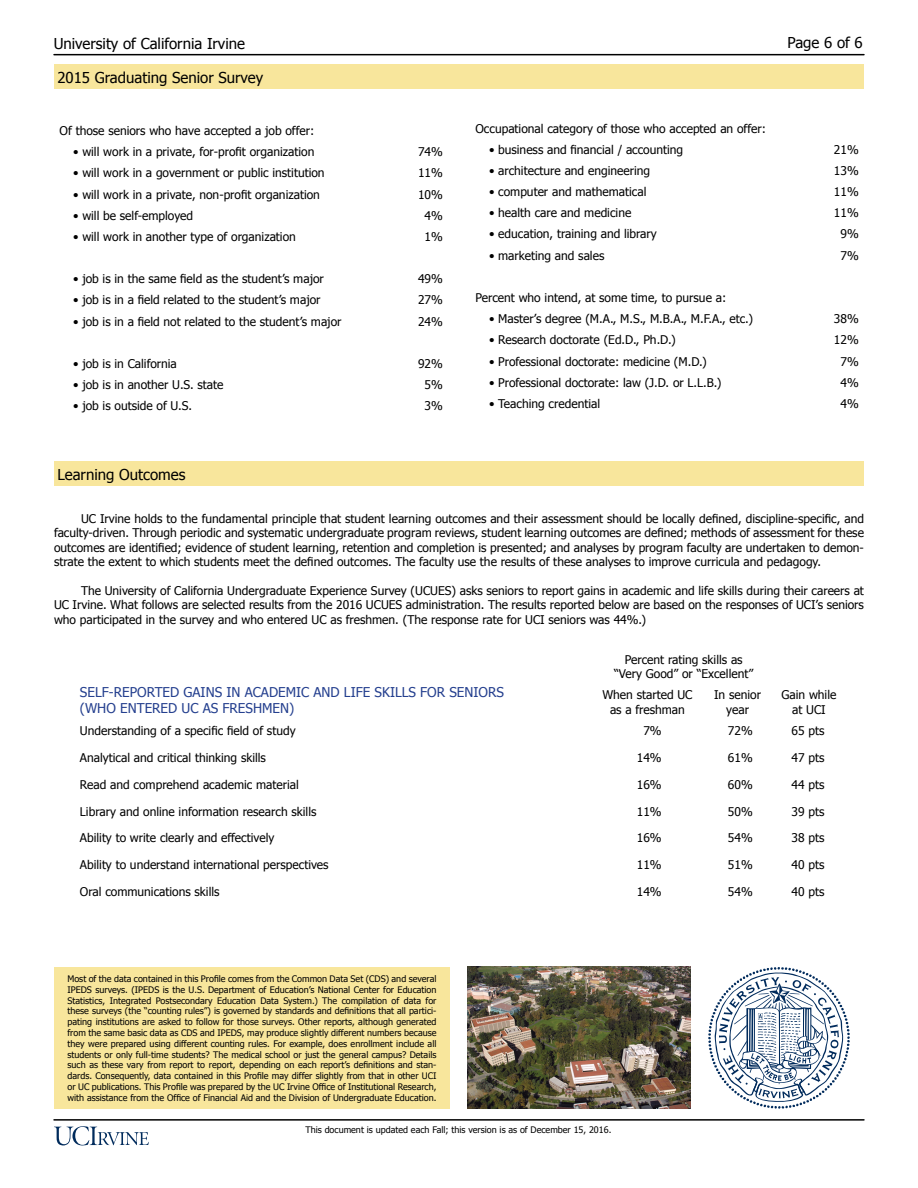
<style>
.page{position:relative;width:918px;height:1188px;background:#fff}
.page>*{position:absolute;margin:0;border:0;box-sizing:border-box;transform-origin:0 0}
.t1{font:15px "Tahoma";color:#000}
.t2{font:13.5px/16.2px "Tahoma";color:#25408f}
.t3{font:12px/14.4px "Tahoma";color:#000;text-align:center}
.t4{font:9px/10.8px "Tahoma";color:#000;text-align:justify}
</style>
<div class="page">
<hr style="left:54px;top:54px;width:810px;height:1px;background:#000">
<hr style="left:54px;top:1119px;width:810px;height:2px;background:#000">
<div style="left:54px;top:65px;width:810px;height:24px;background:#f8e69c"></div>
<div style="left:54px;top:462px;width:810px;height:24px;background:#f8e69c"></div>
<div style="left:54px;top:967px;width:396px;height:142px;background:#f8e69c"></div>
<img style="left:468px;top:967px;width:223px;height:142px">
<svg style="left:708px;top:967px;width:142px;height:142px"></svg>
<svg style="left:54px;top:1126px;width:95px;height:19px"></svg>
<p class="t1" style="left:54px;top:33px;width:193px">University of California Irvine</p>
<p class="t1" style="left:787px;top:32px;width:77px">Page 6 of 6</p>
<p class="t1" style="left:57px;top:67px;width:207px">2015 Graduating Senior Survey</p>
<p class="t3" style="left:60px;top:123px;width:256px">Of those seniors who have accepted a job offer:</p>
<p class="t3" style="left:73px;top:144px;width:243px">• will work in a private, for-profit organization</p>
<p class="t3" style="left:418px;top:144px;width:26px">74%</p>
<p class="t3" style="left:73px;top:165px;width:253px">• will work in a government or public institution</p>
<p class="t3" style="left:418px;top:165px;width:26px">11%</p>
<p class="t3" style="left:73px;top:186px;width:248px">• will work in a private, non-profit organization</p>
<p class="t3" style="left:418px;top:186px;width:26px">10%</p>
<p class="t3" style="left:73px;top:208px;width:122px">• will be self-employed</p>
<p class="t3" style="left:425px;top:208px;width:20px">4%</p>
<p class="t3" style="left:73px;top:229px;width:224px">• will work in another type of organization</p>
<p class="t3" style="left:425px;top:229px;width:20px">1%</p>
<p class="t3" style="left:73px;top:271px;width:252px">• job is in the same field as the student’s major</p>
<p class="t3" style="left:418px;top:271px;width:26px">49%</p>
<p class="t3" style="left:73px;top:292px;width:249px">• job is in a field related to the student’s major</p>
<p class="t3" style="left:418px;top:292px;width:26px">27%</p>
<p class="t3" style="left:73px;top:314px;width:270px">• job is in a field not related to the student’s major</p>
<p class="t3" style="left:418px;top:314px;width:26px">24%</p>
<p class="t3" style="left:73px;top:356px;width:105px">• job is in California</p>
<p class="t3" style="left:418px;top:356px;width:26px">92%</p>
<p class="t3" style="left:73px;top:377px;width:152px">• job is in another U.S. state</p>
<p class="t3" style="left:425px;top:377px;width:20px">5%</p>
<p class="t3" style="left:73px;top:398px;width:121px">• job is outside of U.S.</p>
<p class="t3" style="left:425px;top:398px;width:20px">3%</p>
<p class="t3" style="left:476px;top:120px;width:292px">Occupational category of those who accepted an offer:</p>
<p class="t3" style="left:489px;top:142px;width:196px">• business and financial / accounting</p>
<p class="t3" style="left:834px;top:142px;width:26px">21%</p>
<p class="t3" style="left:489px;top:163px;width:163px">• architecture and engineering</p>
<p class="t3" style="left:834px;top:163px;width:26px">13%</p>
<p class="t3" style="left:489px;top:184px;width:159px">• computer and mathematical</p>
<p class="t3" style="left:834px;top:184px;width:26px">11%</p>
<p class="t3" style="left:489px;top:205px;width:144px">• health care and medicine</p>
<p class="t3" style="left:834px;top:205px;width:26px">11%</p>
<p class="t3" style="left:489px;top:226px;width:169px">• education, training and library</p>
<p class="t3" style="left:840px;top:226px;width:20px">9%</p>
<p class="t3" style="left:489px;top:248px;width:117px">• marketing and sales</p>
<p class="t3" style="left:840px;top:248px;width:20px">7%</p>
<p class="t3" style="left:476px;top:290px;width:252px">Percent who intend, at some time, to pursue a:</p>
<p class="t3" style="left:489px;top:311px;width:265px">• Master’s degree (M.A., M.S., M.B.A., M.F.A., etc.)</p>
<p class="t3" style="left:834px;top:311px;width:26px">38%</p>
<p class="t3" style="left:489px;top:332px;width:188px">• Research doctorate (Ed.D., Ph.D.)</p>
<p class="t3" style="left:834px;top:332px;width:26px">12%</p>
<p class="t3" style="left:489px;top:353px;width:219px">• Professional doctorate: medicine (M.D.)</p>
<p class="t3" style="left:840px;top:353px;width:20px">7%</p>
<p class="t3" style="left:489px;top:375px;width:234px">• Professional doctorate: law (J.D. or L.L.B.)</p>
<p class="t3" style="left:840px;top:375px;width:20px">4%</p>
<p class="t3" style="left:489px;top:396px;width:113px">• Teaching credential</p>
<p class="t3" style="left:840px;top:396px;width:20px">4%</p>
<p class="t1" style="left:57px;top:464px;width:130px">Learning Outcomes</p>
<p class="t3" style="left:54px;top:511px;width:812px;text-align:justify;text-indent:27px">UC Irvine holds to the fundamental principle that student learning outcomes and their assessment should be locally defined, discipline-specific, and faculty-driven. Through periodic and systematic undergraduate program reviews, student learning outcomes are defined; methods of assessment for these outcomes are identified; evidence of student learning, retention and completion is presented; and analyses by program faculty are undertaken to demon&shy;strate the extent to which students meet the defined outcomes. The faculty use the results of these analyses to improve curricula and pedagogy.</p>
<p class="t3" style="left:54px;top:583px;width:811px;text-align:justify;text-indent:27px">The University of California Undergraduate Experience Survey (UCUES) asks seniors to report gains in academic and life skills during their careers at UC Irvine. What follows are selected results from the 2016 UCUES administration. The results reported below are based on the responses of UCI’s seniors who participated in the survey and who entered UC as freshmen. (The response rate for UCI seniors was 44%.)</p>
<p class="t2" style="left:80px;top:683px;width:426px">SELF-REPORTED GAINS IN ACADEMIC AND LIFE SKILLS FOR SENIORS (WHO ENTERED UC AS FRESHMEN)</p>
<p class="t3" style="left:614px;top:651px;width:141px">Percent rating skills as “Very Good” or “Excellent”</p>
<p class="t3" style="left:602px;top:687px;width:92px">When started UC as a freshman</p>
<p class="t3" style="left:714px;top:687px;width:48px">In senior year</p>
<p class="t3" style="left:782px;top:687px;width:56px">Gain while at UCI</p>
<p class="t3" style="left:80px;top:723px;width:217px">Understanding of a specific field of study</p>
<p class="t3" style="left:643px;top:723px;width:20px">7%</p>
<p class="t3" style="left:728px;top:723px;width:26px">72%</p>
<p class="t3" style="left:792px;top:723px;width:34px">65 pts</p>
<p class="t3" style="left:80px;top:750px;width:187px">Analytical and critical thinking skills</p>
<p class="t3" style="left:637px;top:750px;width:26px">14%</p>
<p class="t3" style="left:728px;top:750px;width:26px">61%</p>
<p class="t3" style="left:792px;top:750px;width:34px">47 pts</p>
<p class="t3" style="left:80px;top:777px;width:221px">Read and comprehend academic material</p>
<p class="t3" style="left:637px;top:777px;width:26px">16%</p>
<p class="t3" style="left:728px;top:777px;width:26px">60%</p>
<p class="t3" style="left:792px;top:777px;width:34px">44 pts</p>
<p class="t3" style="left:80px;top:804px;width:238px">Library and online information research skills</p>
<p class="t3" style="left:637px;top:804px;width:26px">11%</p>
<p class="t3" style="left:728px;top:804px;width:26px">50%</p>
<p class="t3" style="left:792px;top:804px;width:34px">39 pts</p>
<p class="t3" style="left:80px;top:830px;width:196px">Ability to write clearly and effectively</p>
<p class="t3" style="left:637px;top:830px;width:26px">16%</p>
<p class="t3" style="left:728px;top:830px;width:26px">54%</p>
<p class="t3" style="left:792px;top:830px;width:34px">38 pts</p>
<p class="t3" style="left:80px;top:857px;width:250px">Ability to understand international perspectives</p>
<p class="t3" style="left:637px;top:857px;width:26px">11%</p>
<p class="t3" style="left:728px;top:857px;width:26px">51%</p>
<p class="t3" style="left:792px;top:857px;width:34px">40 pts</p>
<p class="t3" style="left:80px;top:884px;width:141px">Oral communications skills</p>
<p class="t3" style="left:637px;top:884px;width:26px">14%</p>
<p class="t3" style="left:728px;top:884px;width:26px">54%</p>
<p class="t3" style="left:792px;top:884px;width:34px">40 pts</p>
<p class="t4" style="left:68px;top:973px;width:371px">Most of the data contained in this Profile comes from the Common Data Set (CDS) and several IPEDS surveys. (IPEDS is the U.S. Department of Education’s National Center for Education Statistics, Integrated Postsecondary Education Data System.) The compilation of data for these surveys (the “counting rules”) is governed by standards and definitions that all partici&shy;pating institutions are asked to follow for those surveys. Other reports, although generated from the same basic data as CDS and IPEDS, may produce slightly different numbers because they were prepared using different counting rules. For example, does enrollment include all students or only full-time students? The medical school or just the general campus? Details such as these vary from report to report, depending on each report’s definitions and stan&shy;dards. Consequently, data contained in this Profile may differ slightly from that in other UCI or UC publications. This Profile was prepared by the UC Irvine Office of Institutional Research, with assistance from the Office of Financial Aid and the Division of Undergraduate Education.</p>
<p class="t4" style="left:306px;top:1124px;width:307px">This document is updated each Fall; this version is as of December 15, 2016.</p>
</div>
